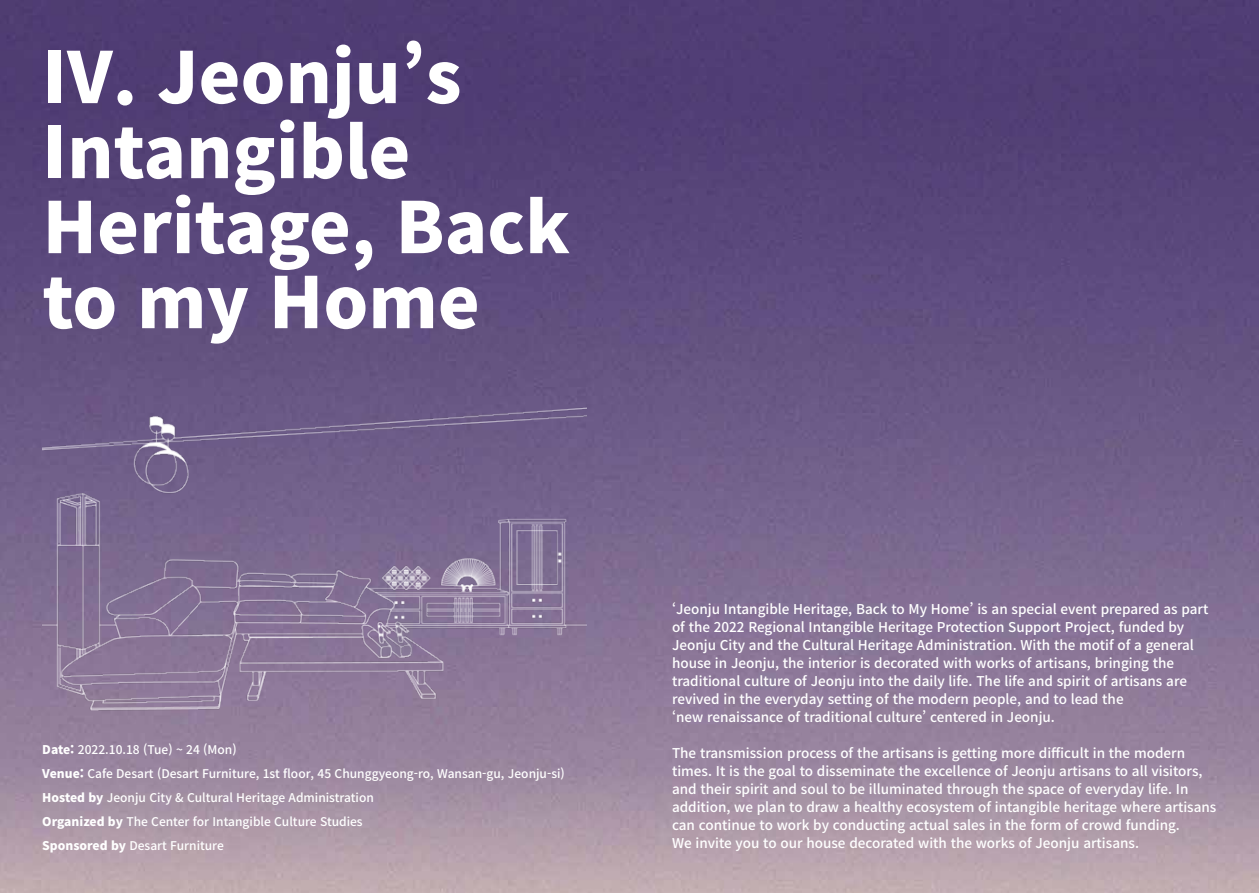
<style>
.page{position:relative;width:1259px;height:893px;background:#fff}
.page>*{position:absolute;margin:0;border:0;box-sizing:border-box;transform-origin:0 0}
.t1{font:900 70.5px/75px "Noto Sans CJ Kkr";color:#fff}
.t2{font:500 13.5px/18px "Noto Sans CJ Kkr";color:#fff}
.t3{font:500 12px/24px "Noto Sans CJ Kkr";color:#fff}
.s1{font-weight:900}
</style>
<div class="page">
<img style="left:0;top:0;width:1259px;height:893px">
<img style="left:43px;top:395px;width:544px;height:325px">
<h1 class="t1" style="left:43px;top:41px;width:529px">IV. Jeonju’s<br>Intangible<br>Heritage, Back to my Home</h1>
<p class="t3" style="left:42px;top:738px;width:524px"><span class="s1">Date:</span> 2022.10.18 (Tue) ~ 24 (Mon)<br><span class="s1">Venue:</span> Cafe Desart (Desart Furniture, 1st floor, 45 Chunggyeong-ro, Wansan-gu, Jeonju-si)<br><span class="s1">Hosted by</span> Jeonju City &amp; Cultural Heritage Administration<br><span class="s1">Organized by</span> The Center for Intangible Culture Studies<br><span class="s1">Sponsored by</span> Desart Furniture</p>
<p class="t2" style="left:672px;top:601px;width:538px">‘Jeonju Intangible Heritage, Back to My Home’ is an special event prepared as part of the 2022 Regional Intangible Heritage Protection Support Project, funded by Jeonju City and the Cultural Heritage Administration. With the motif of a general house in Jeonju, the interior is decorated with works of artisans, bringing the traditional culture of Jeonju into the daily life. The life and spirit of artisans are revived in the everyday setting of the modern people, and to lead the<br>‘new renaissance of traditional culture’ centered in Jeonju.</p>
<p class="t2" style="left:672px;top:745px;width:546px">The transmission process of the artisans is getting more difficult in the modern times. It is the goal to disseminate the excellence of Jeonju artisans to all visitors, and their spirit and soul to be illuminated through the space of everyday life. In addition, we plan to draw a healthy ecosystem of intangible heritage where artisans can continue to work by conducting actual sales in the form of crowd funding.<br>We invite you to our house decorated with the works of Jeonju artisans.</p>
</div>
